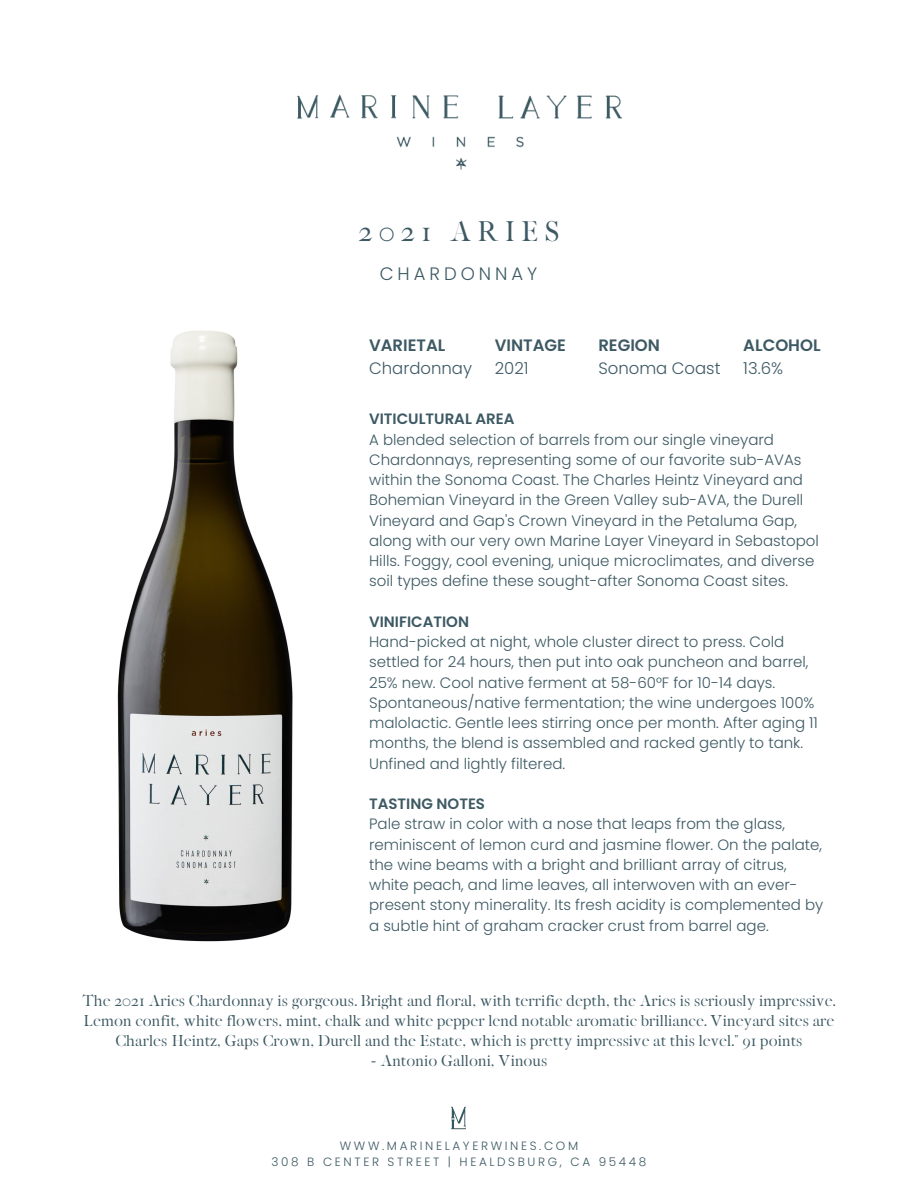
<style>
.page{position:relative;width:918px;height:1188px;background:#fff}
.page>*{position:absolute;margin:0;border:0;box-sizing:border-box;transform-origin:0 0}
.t1{font:27px "Jerin";letter-spacing:.22em;color:#3d5963}
.t2{font:300 18px "Poppins";letter-spacing:.22em;color:#3d5963}
.t3{font:300 16.5px "Poppins";color:#3d5963}
.t4{font:600 16.5px "Poppins";color:#3d5963}
.t5{font:300 15px/20.2px "Poppins";color:#3d5963}
.t6{font:15px/20.2px "Jerin";color:#3d5963;text-align:center}
.t7{font:600 15px "Poppins";color:#3d5963}
.t8{font:300 12px "Poppins";letter-spacing:.22em;color:#3d5963}
</style>
<div class="page">
<img style="left:451px;top:1106px;width:15px;height:24px">
<img style="left:297px;top:94px;width:325px;height:76px">
<img style="left:117px;top:330px;width:176px;height:612px">
<p class="t1" style="left:359px;top:216px;width:202px">2021 ARIES</p>
<p class="t2" style="left:380px;top:261px;width:159px">CHARDONNAY</p>
<p class="t4" style="left:369px;top:334px;width:78px">VARIETAL</p>
<p class="t3" style="left:369px;top:356px;width:104px">Chardonnay</p>
<p class="t4" style="left:495px;top:334px;width:73px">VINTAGE</p>
<p class="t3" style="left:495px;top:356px;width:35px">2021</p>
<p class="t4" style="left:598px;top:334px;width:63px">REGION</p>
<p class="t3" style="left:598px;top:356px;width:124px">Sonoma Coast</p>
<p class="t4" style="left:743px;top:334px;width:79px">ALCOHOL</p>
<p class="t3" style="left:743px;top:356px;width:41px">13.6%</p>
<p class="t7" style="left:369px;top:409px;width:147px">VITICULTURAL AREA</p>
<p class="t5" style="left:369px;top:429px;width:451px">A blended selection of barrels from our single vineyard Chardonnays, representing some of our favorite sub-AVAs within the Sonoma Coast. The Charles Heintz Vineyard and Bohemian Vineyard in the Green Valley sub-AVA, the Durell Vineyard and Gap's Crown Vineyard in the Petaluma Gap, along with our very own Marine Layer Vineyard in Sebastopol Hills. Foggy, cool evening, unique microclimates, and diverse soil types define these sought-after Sonoma Coast sites.</p>
<p class="t7" style="left:369px;top:611px;width:101px">VINIFICATION</p>
<p class="t5" style="left:369px;top:632px;width:450px">Hand-picked at night, whole cluster direct to press. Cold settled for 24 hours, then put into oak puncheon and barrel, 25% new. Cool native ferment at 58-60°F for 10-14 days.<br>Spontaneous/native fermentation; the wine undergoes 100% malolactic. Gentle lees stirring once per month. After aging 11 months, the blend is assembled and racked gently to tank.<br>Unfined and lightly filtered.</p>
<p class="t7" style="left:369px;top:793px;width:117px">TASTING NOTES</p>
<p class="t5" style="left:369px;top:814px;width:456px">Pale straw in color with a nose that leaps from the glass, reminiscent of lemon curd and jasmine flower. On the palate, the wine beams with a bright and brilliant array of citrus, white peach, and lime leaves, all interwoven with an ever&shy;present stony minerality. Its fresh acidity is complemented by a subtle hint of graham cracker crust from barrel age.</p>
<p class="t6" style="left:83px;top:991px;width:754px">The 2021 Aries Chardonnay is gorgeous. Bright and floral, with terrific depth, the Aries is seriously impressive.<br>Lemon confit, white flowers, mint, chalk and white pepper lend notable aromatic brilliance. Vineyard sites are<br>Charles Heintz, Gaps Crown, Durell and the Estate, which is pretty impressive at this level." 91 points</p>
<p class="t6" style="left:371px;top:1051px;width:178px">- Antonio Galloni, Vinous</p>
<p class="t8" style="left:340px;top:1138px;width:240px">WWW.MARINELAYERWINES.COM</p>
<p class="t8" style="left:272px;top:1154px;width:376px">308 B CENTER STREET | HEALDSBURG, CA 95448</p>
</div>
